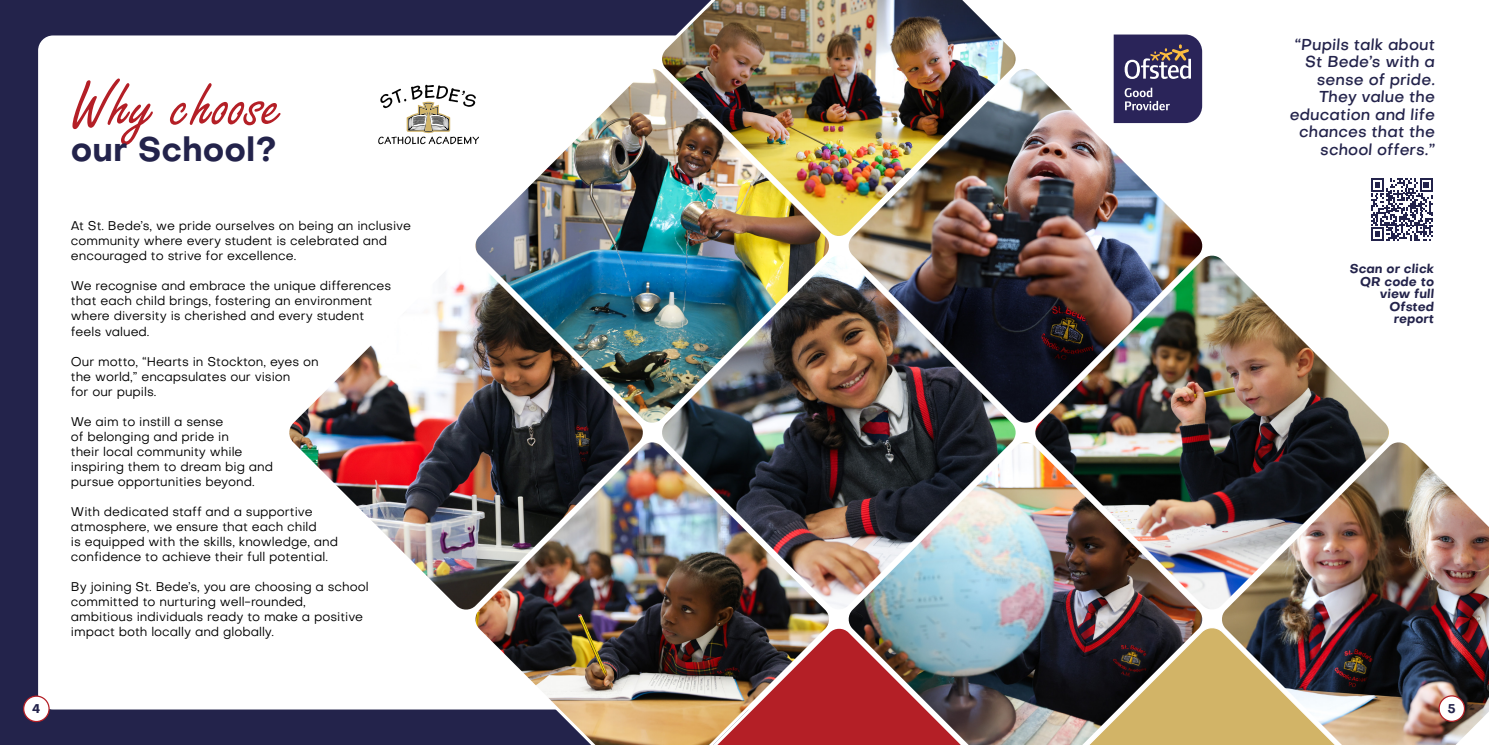
<style>
.page{position:relative;width:1489px;height:745px;background:#fff}
.page>*{position:absolute;margin:0;border:0;box-sizing:border-box;transform-origin:0 0}
.t1{font:70px "Freestyle Script";color:#b41f26}
.t2{font:700 33.25px "Objectivity";color:#23234b}
.t3{font:italic 500 15.62px/17.5px "Objectivity";color:#23234b;text-align:right}
.t4{font:12.5px/15px "Objectivity";color:#000}
.t5{font:italic 700 12.5px/12.5px "Objectivity";color:#23234b;text-align:right}
.t6{font:700 12.5px "Objectivity";color:#23234b}
</style>
<div class="page">
<div style="left:0;top:0;width:755px;height:744px;background:#23234b"></div>
<div style="left:38px;top:35px;width:765px;height:674px;background:#fff;border-radius:15px"></div>
<img style="left:289px;top:272px;width:354px;height:338px">
<img style="left:468px;top:69px;width:361px;height:360px">
<img style="left:654px;top:0;width:362px;height:243px">
<img style="left:468px;top:439px;width:361px;height:305px">
<img style="left:654px;top:252px;width:362px;height:364px">
<img style="left:841px;top:66px;width:362px;height:363px">
<img style="left:841px;top:439px;width:362px;height:305px">
<img style="left:1028px;top:252px;width:361px;height:364px">
<svg style="left:1030px;top:625px;width:184px;height:119px;background:#76674f"></svg>
<img style="left:1214px;top:439px;width:274px;height:305px">
<svg style="left:1113px;top:35px;width:89px;height:88px;background:#48426c"></svg>
<div style="left:365px;top:59px;width:127px;height:127px;background:#fff;border-radius:50%"></div>
<svg style="left:378px;top:85px;width:101px;height:60px"></svg>
<svg style="left:1371px;top:178px;width:61px;height:62px"></svg>
<div style="left:24px;top:695px;width:25px;height:26px;background:#fff;border-radius:50%"></div>
<div style="left:23px;top:695px;width:27px;height:26px;border:1px solid #b41f26;border-radius:50%"></div>
<div style="left:1438px;top:695px;width:26px;height:25px;background:#fff;border-radius:50%"></div>
<div style="left:1438px;top:694px;width:26px;height:27px;border:1px solid #b41f26;border-radius:50%"></div>
<img style="left:655px;top:625px;width:368px;height:119px">
<h1 class="t1" style="left:71px;top:67px;width:214px">Why choose</h1>
<h2 class="t2" style="left:71px;top:125px;width:207px">our School?</h2>
<p class="t4" style="left:71px;top:218px;width:341px">At St. Bede’s, we pride ourselves on being an inclusive community where every student is celebrated and encouraged to strive for excellence.</p>
<p class="t4" style="left:71px;top:278px;width:322px">We recognise and embrace the unique differences that each child brings, fostering an environment where diversity is cherished and every student feels valued.</p>
<p class="t4" style="left:71px;top:353px;width:249px">Our motto, “Hearts in Stockton, eyes on the world,” encapsulates our vision<br>for our pupils.</p>
<p class="t4" style="left:71px;top:413px;width:204px">We aim to instill a sense<br>of belonging and pride in<br>their local community while inspiring them to dream big and pursue opportunities beyond.</p>
<p class="t4" style="left:71px;top:503px;width:269px">With dedicated staff and a supportive atmosphere, we ensure that each child<br>is equipped with the skills, knowledge, and confidence to achieve their full potential.</p>
<p class="t4" style="left:71px;top:578px;width:299px">By joining St. Bede’s, you are choosing a school committed to nurturing well-rounded, ambitious individuals ready to make a positive impact both locally and globally.</p>
<p class="t3" style="left:1289px;top:35px;width:147px">“Pupils talk about<br>St Bede’s with a sense of pride.<br>They value the education and life chances that the school offers.”</p>
<p class="t5" style="left:1349px;top:262px;width:86px">Scan or click<br>QR code to view full<br>Ofsted report</p>
<p class="t6" style="left:32px;top:699px;width:10px">4</p>
<p class="t6" style="left:1447px;top:699px;width:10px">5</p>
</div>
